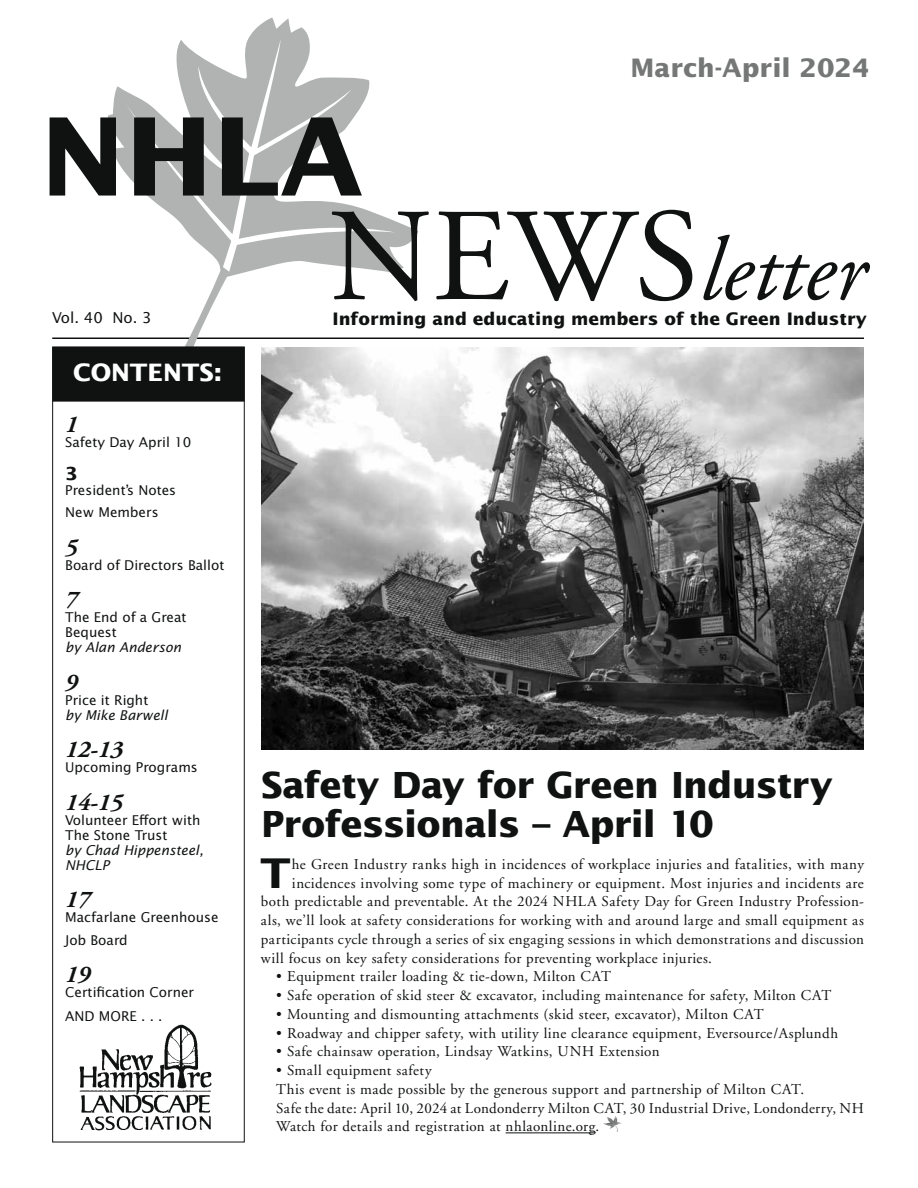
<style>
.page{position:relative;width:918px;height:1188px;background:#fff}
.page>*{position:absolute;margin:0;border:0;box-sizing:border-box;transform-origin:0 0}
.t1{font:700 108px "Lucida Sans";color:#101211}
.t2{font:italic 90px "Adobe Garamond";color:#101211}
.t3{font:700 40.95px "Lucida Sans";color:#101211}
.t4{font:700 36px/39px "Lucida Sans";letter-spacing:-.02em;color:#101211}
.t5{font:700 25.5px "Lucida Sans";color:#757776}
.t6{font:italic 700 24px "Adobe Garamond";color:#101211}
.t7{font:700 24px "Lucida Sans";color:#fff}
.t8{font:700 18px "Lucida Sans";color:#101211}
.t9{font:700 17.25px "Lucida Sans";color:#101211}
.t10{font:15px/18.8px "Adobe Garamond";letter-spacing:.025em;color:#101211}
.t11{font:15px "Lucida Sans";color:#101211}
.t12{font:13.5px/22.5px "Lucida Sans";color:#101211}
.t13{font:italic 13.5px/15px "Lucida Sans";color:#101211}
.s1{font-style:normal;font-size:132px}
.s2{font-family:"Acme Green Garden";font-size:16.8px;color:#696b6a}
</style>
<div class="page">
<hr style="left:52px;top:338px;width:812px;height:1px;background:#101211">
<div style="left:52px;top:347px;width:193px;height:795px;border:1px solid #101211"></div>
<img style="left:79px;top:1024px;width:133px;height:107px">
<hr style="left:506px;top:1132px;width:90px;height:1px;background:#101211">
<img style="left:261px;top:348px;width:603px;height:402px">
<svg style="left:52px;top:337px;width:420px;height:89px"></svg>
<h1 class="t1" style="left:40px;top:91px;width:324px">NHLA</h1>
<h3 class="t5" style="left:631px;top:53px;width:240px">March-April 2024</h3>
<h2 class="t2" style="left:329px;top:222px;width:538px"><span class="s1">News</span>letter</h2>
<p class="t11" style="left:52px;top:308px;width:101px">Vol. 40 No. 3</p>
<p class="t9" style="left:332px;top:308px;width:536px">Informing and educating members of the Green Industry</p>
<h3 class="t7" style="left:73px;top:358px;width:150px">CONTENTS:</h3>
<h3 class="t6" style="left:65px;top:411px;width:14px">1</h3>
<p class="t12" style="left:65px;top:430px;width:128px">Safety Day April 10</p>
<p class="t8" style="left:65px;top:463px;width:14px">3</p>
<p class="t12" style="left:65px;top:479px;width:112px">President’s Notes<br>New Members</p>
<h3 class="t6" style="left:65px;top:534px;width:14px">5</h3>
<p class="t12" style="left:65px;top:554px;width:161px">Board of Directors Ballot</p>
<h3 class="t6" style="left:65px;top:587px;width:14px">7</h3>
<p class="t12" style="left:65px;top:610px;width:123px;line-height:15px">The End of a Great<br>Bequest</p>
<p class="t13" style="left:65px;top:640px;width:117px">by Alan Anderson</p>
<h3 class="t6" style="left:65px;top:669px;width:14px">9</h3>
<p class="t12" style="left:65px;top:689px;width:85px">Price it Right</p>
<p class="t13" style="left:65px;top:707px;width:104px">by Mike Barwell</p>
<h3 class="t6" style="left:65px;top:737px;width:59px">12-13</h3>
<p class="t12" style="left:65px;top:756px;width:134px">Upcoming Programs</p>
<h3 class="t6" style="left:65px;top:789px;width:59px">14-15</h3>
<p class="t12" style="left:65px;top:812px;width:137px;line-height:15px">Volunteer Effort with<br>The Stone Trust</p>
<p class="t13" style="left:65px;top:842px;width:140px">by Chad Hippensteel,<br>NHCLP</p>
<h3 class="t6" style="left:65px;top:887px;width:26px">17</h3>
<p class="t12" style="left:65px;top:906px;width:155px">Macfarlane Greenhouse<br>Job Board</p>
<h3 class="t6" style="left:65px;top:962px;width:26px">19</h3>
<p class="t12" style="left:65px;top:980px;width:130px;line-height:24px">Certification Corner<br>AND MORE . . .</p>
<h3 class="t4" style="left:261px;top:765px;width:574px">Safety Day for Green Industry<br>Professionals – April 10</h3>
<h3 class="t3" style="left:261px;top:848px;width:32px">T</h3>
<p class="t10" style="left:292px;top:855px;width:574px">he Green Industry ranks high in incidences of workplace injuries and fatalities, with many</p>
<p class="t10" style="left:292px;top:874px;width:573px">incidences involving some type of machinery or equipment. Most injuries and incidents are</p>
<p class="t10" style="left:261px;top:893px;width:604px">both predictable and preventable. At the 2024 NHLA Safety Day for Green Industry Profession-</p>
<p class="t10" style="left:261px;top:911px;width:604px">als, we’ll look at safety considerations for working with and around large and small equipment as</p>
<p class="t10" style="left:261px;top:930px;width:605px">participants cycle through a series of six engaging sessions in which demonstrations and discussion</p>
<p class="t10" style="left:261px;top:949px;width:453px">will focus on key safety considerations for preventing workplace injuries.</p>
<p class="t10" style="left:276px;top:968px;width:336px">• Equipment trailer loading &amp; tie-down, Milton CAT</p>
<p class="t10" style="left:276px;top:986px;width:557px">• Safe operation of skid steer &amp; excavator, including maintenance for safety, Milton CAT</p>
<p class="t10" style="left:276px;top:1005px;width:489px">• Mounting and dismounting attachments (skid steer, excavator), Milton CAT</p>
<p class="t10" style="left:276px;top:1024px;width:563px">• Roadway and chipper safety, with utility line clearance equipment, Eversource/Asplundh</p>
<p class="t10" style="left:276px;top:1043px;width:385px">• Safe chainsaw operation, Lindsay Watkins, UNH Extension</p>
<p class="t10" style="left:276px;top:1061px;width:589px">• Small equipment safety<br>This event is made possible by the generous support and partnership of Milton CAT.<br>Safe the date: April 10, 2024 at Londonderry Milton CAT, 30 Industrial Drive, Londonderry, NH Watch for details and registration at nhlaonline.org. <span class="s2">r</span></p>
</div>
